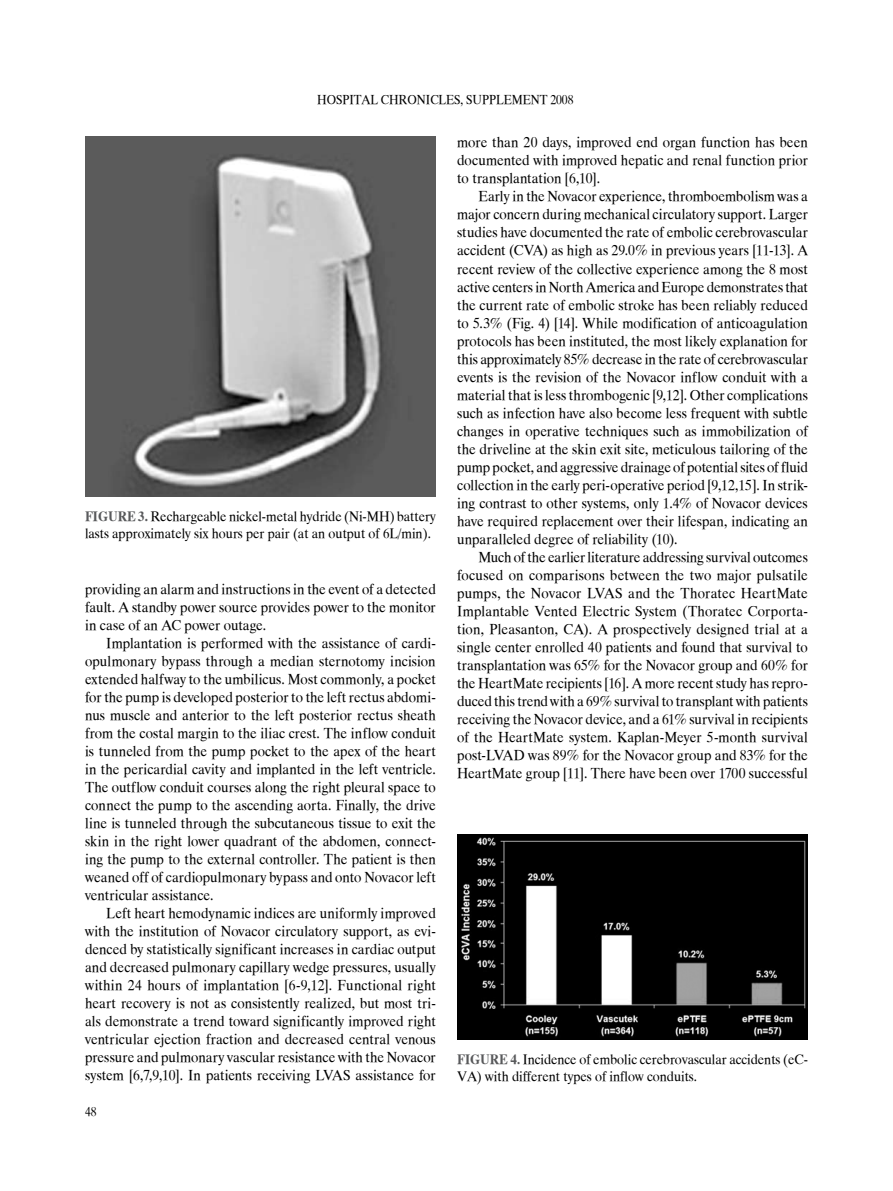
<style>
.page{position:relative;width:893px;height:1191px;background:#fff}
.page>*{position:absolute;margin:0;border:0;box-sizing:border-box;transform-origin:0 0}
.t1{font:15px/18px "UB Times";color:#000;text-align:justify;scale:.95 1}
.t2{font:14.25px/17.1px "UB Times";color:#000;scale:.95 1}
.t3{font:14.25px "UB Times Bold";color:#58595b;scale:.95 1}
.t4{font:13.5px "UB Times";color:#000;scale:.9 1}
.s1{font-family:"UB Times Bold";color:#58595b}
.s2{font-family:"UB Times Bold";font-size:13.5px;color:#58595b}
</style>
<div class="page">
<img style="left:85px;top:136px;width:351px;height:360px">
<img style="left:457px;top:834px;width:351px;height:205px">
<p class="t4" style="left:317px;top:92px;width:286px">HOSPITAL CHRONICLES, SUPPLEMENT 2008</p>
<p class="t2" style="left:85px;top:508px;width:371px;text-indent:33px"><span class="s1">RE 3.</span> Rechargeable nickel-metal hydride (Ni-MH) battery lasts approximately six hours per pair (at an output of 6L/min).</p>
<p class="t3" style="left:85px;top:509px;width:10px">FIGU</p>
<p class="t1" style="left:85px;top:580px;width:371px">providing an alarm and instructions in the event of a detected fault. A standby power source provides power to the monitor in case of an AC power outage.</p>
<p class="t1" style="left:85px;top:634px;width:371px;text-indent:21px">Implantation is performed with the assistance of cardi&shy;opulmonary bypass through a median sternotomy incision extended halfway to the umbilicus. Most commonly, a pocket for the pump is developed posterior to the left rectus abdomi&shy;nus muscle and anterior to the left posterior rectus sheath from the costal margin to the iliac crest. The inflow conduit is tunneled from the pump pocket to the apex of the heart in the pericardial cavity and implanted in the left ventricle.<br>The outflow conduit courses along the right pleural space to connect the pump to the ascending aorta. Finally, the drive line is tunneled through the subcutaneous tissue to exit the skin in the right lower quadrant of the abdomen, connect&shy;ing the pump to the external controller. The patient is then weaned off of cardiopulmonary bypass and onto Novacor left ventricular assistance.</p>
<p class="t1" style="left:85px;top:904px;width:371px;text-indent:21px">Left heart hemodynamic indices are uniformly improved with the institution of Novacor circulatory support, as evi&shy;denced by statistically significant increases in cardiac output and decreased pulmonary capillary wedge pressures, usually within 24 hours of implantation [6-9,12]. Functional right heart recovery is not as consistently realized, but most tri&shy;als demonstrate a trend toward significantly improved right ventricular ejection fraction and decreased central venous pressure and pulmonary vascular resistance with the Novacor system [6,7,9,10]. In patients receiving LVAS assistance for</p>
<p class="t4" style="left:85px;top:1104px;width:14px">48</p>
<p class="t1" style="left:457px;top:134px;width:371px">more than 20 days, improved end organ function has been documented with improved hepatic and renal function prior to transplantation [6,10].</p>
<p class="t1" style="left:457px;top:188px;width:371px;text-indent:21px">Early in the Novacor experience, thromboembolism was a major concern during mechanical circulatory support. Larger studies have documented the rate of embolic cerebrovascular accident (CVA) as high as 29.0% in previous years [11-13]. A recent review of the collective experience among the 8 most active centers in North America and Europe demonstrates that the current rate of embolic stroke has been reliably reduced to 5.3% (Fig. 4) [14]. While modification of anticoagulation protocols has been instituted, the most likely explanation for this approximately 85% decrease in the rate of cerebrovascular events is the revision of the Novacor inflow conduit with a material that is less thrombogenic [9,12]. Other complications such as infection have also become less frequent with subtle changes in operative techniques such as immobilization of the driveline at the skin exit site, meticulous tailoring of the pump pocket, and aggressive drainage of potential sites of fluid collection in the early peri-operative period [9,12,15]. In strik&shy;ing contrast to other systems, only 1.4% of Novacor devices have required replacement over their lifespan, indicating an unparalleled degree of reliability (10).</p>
<p class="t1" style="left:457px;top:548px;width:371px;text-indent:21px">Much of the earlier literature addressing survival outcomes focused on comparisons between the two major pulsatile pumps, the Novacor LVAS and the Thoratec HeartMate Implantable Vented Electric System (Thoratec Corporta&shy;tion, Pleasanton, CA). A prospectively designed trial at a single center enrolled 40 patients and found that survival to transplantation was 65% for the Novacor group and 60% for the HeartMate recipients [16]. A more recent study has repro&shy;duced this trend with a 69% survival to transplant with patients receiving the Novacor device, and a 61% survival in recipients of the HeartMate system. Kaplan-Meyer 5-month survival post-LVAD was 89% for the Novacor group and 83% for the HeartMate group [11]. There have been over 1700 successful</p>
<p class="t2" style="left:457px;top:1050px;width:371px;text-indent:33px"><span class="s1">RE 4</span><span class="s2">.</span> Incidence of embolic cerebrovascular accidents (eC-<br>VA) with different types of inflow conduits.</p>
<p class="t3" style="left:457px;top:1051px;width:10px">FIGU</p>
</div>
